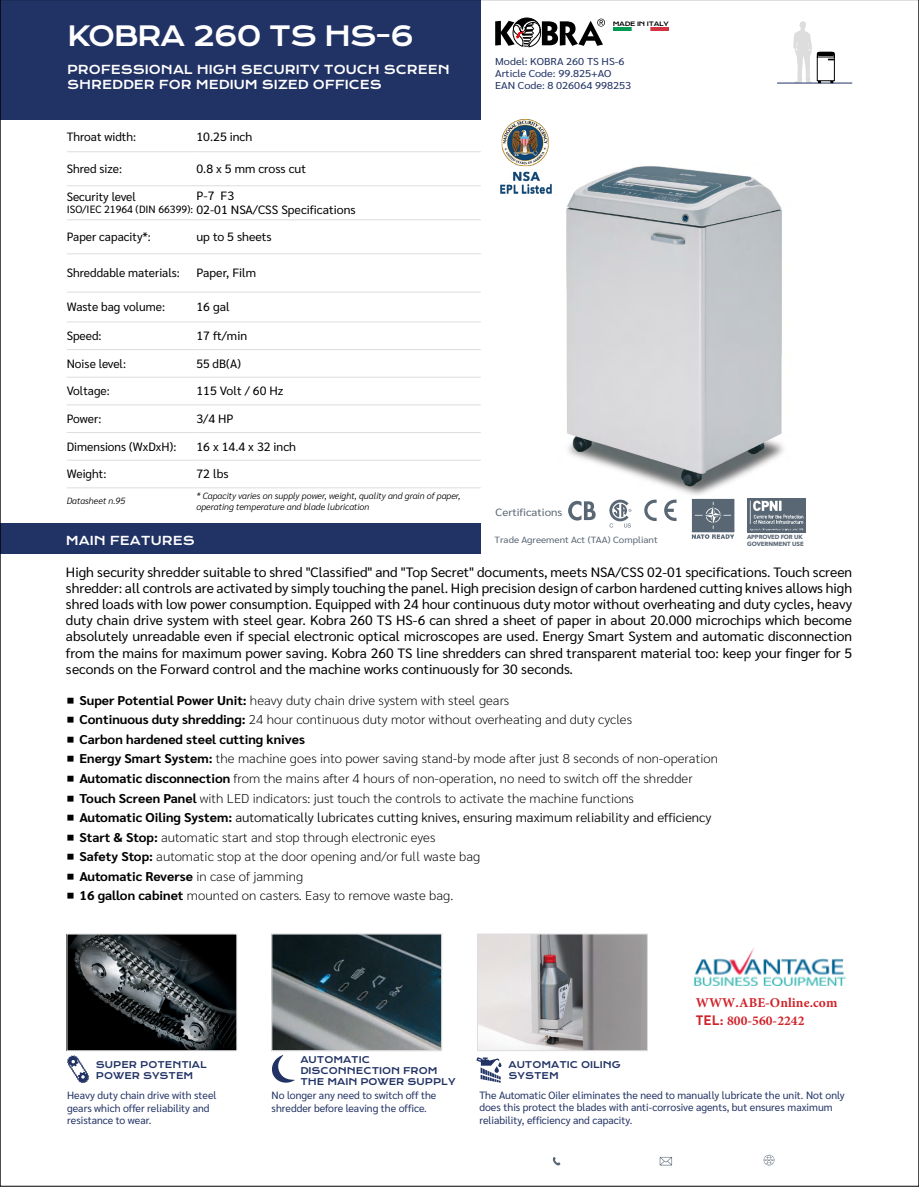
<style>
.page{position:relative;width:919px;height:1187px;background:#fff}
.page>*{position:absolute;margin:0;border:0;box-sizing:border-box;transform-origin:0 0}
.t1{font:27px "Krona One";letter-spacing:-.05em;color:#fff}
.t2{font:13.5px/16.2px "Sarabun";color:#000;text-align:justify}
.t3{font:700 13.5px/17.5px "Minion Pro";letter-spacing:.005em;color:#d1232a}
.t4{font:200 12.75px "Sarabun";color:#000;scale:1.05 1}
.t5{font:300 12.75px "Sarabun";color:#000;scale:1.05 1}
.t6{font:700 12.75px "Sarabun";color:#000;scale:1.05 1}
.t7{font:12px/14.4px "Sarabun";color:#000}
.t8{font:12px/15px "Krona One";color:#fff}
.t9{font:10.5px/12.6px "Sarabun";color:#213264}
.t10{font:10.5px "Sarabun";color:#000}
.t11{font:10.5px/12.6px "Sarabun";color:#213264;scale:1.1 1}
.t12{font:10.5px "Sarabun";color:#596774;scale:1.1 1}
.t13{font:9.9px/12px "Sarabun";color:#213264;scale:1.1 1}
.t14{font:italic 300 9px/10.8px "Sarabun";color:#000}
.t15{font:9px/10.8px "Krona One";color:#213264}
.t16{font:9px "Sarabun";color:#596774;scale:1.1 1}
.t17{font:700 6px/7.2px "Avenir Next";letter-spacing:-.01em;color:#596774}
.t18{font:5.85px "Krona One";letter-spacing:-.05em;color:#000;scale:1.08 1}
.s1{font-weight:400;font-size:12px}
.s2{font-weight:700}
.s3{font-weight:200}
.s4{font-family:"DIN"}
</style>
<div class="page">
<img style="left:566px;top:166px;width:218px;height:329px">
<div style="left:0;top:0;width:480px;height:120px;background:#213264"></div>
<svg style="left:644px;top:499px;width:12px;height:22px"></svg>
<svg style="left:664px;top:499px;width:12px;height:22px"></svg>
<svg style="left:609px;top:499px;width:22px;height:28px"></svg>
<svg style="left:568px;top:501px;width:27px;height:19px"></svg>
<div style="left:0;top:523px;width:480px;height:31px;background:#213264"></div>
<hr style="left:777px;top:83px;width:75px;height:1px;background:#213264">
<svg style="left:792px;top:21px;width:42px;height:62px"></svg>
<img style="left:479px;top:935px;width:166px;height:113px">
<div style="left:477px;top:933px;width:170px;height:117px;border:1px solid #ddddde"></div>
<svg style="left:476px;top:1057px;width:25px;height:25px"></svg>
<img style="left:69px;top:935px;width:166px;height:113px">
<div style="left:67px;top:933px;width:170px;height:117px;border:1px solid #ddddde"></div>
<svg style="left:67px;top:1055px;width:22px;height:28px"></svg>
<img style="left:500px;top:120px;width:52px;height:74px">
<svg style="left:552px;top:1157px;width:8px;height:8px"></svg>
<svg style="left:659px;top:1156px;width:13px;height:9px"></svg>
<svg style="left:763px;top:1154px;width:12px;height:11px"></svg>
<img style="left:613px;top:28px;width:55px;height:3px">
<svg style="left:495px;top:17px;width:110px;height:30px"></svg>
<hr style="left:67px;top:151px;width:129px;height:1px;background:#ddddde">
<hr style="left:67px;top:185px;width:129px;height:1px;background:#ddddde">
<hr style="left:67px;top:219px;width:129px;height:1px;background:#ddddde">
<hr style="left:67px;top:253px;width:129px;height:1px;background:#ddddde">
<hr style="left:67px;top:292px;width:129px;height:1px;background:#ddddde">
<hr style="left:67px;top:321px;width:129px;height:1px;background:#ddddde">
<hr style="left:67px;top:349px;width:129px;height:1px;background:#ddddde">
<hr style="left:67px;top:377px;width:129px;height:1px;background:#ddddde">
<hr style="left:67px;top:404px;width:129px;height:1px;background:#ddddde">
<hr style="left:67px;top:432px;width:129px;height:1px;background:#ddddde">
<hr style="left:67px;top:460px;width:129px;height:1px;background:#ddddde">
<hr style="left:67px;top:487px;width:129px;height:1px;background:#ddddde">
<hr style="left:196px;top:151px;width:284px;height:1px;background:#ddddde">
<hr style="left:196px;top:185px;width:284px;height:1px;background:#ddddde">
<hr style="left:196px;top:219px;width:284px;height:1px;background:#ddddde">
<hr style="left:196px;top:253px;width:284px;height:1px;background:#ddddde">
<hr style="left:196px;top:292px;width:284px;height:1px;background:#ddddde">
<hr style="left:196px;top:321px;width:284px;height:1px;background:#ddddde">
<hr style="left:196px;top:349px;width:284px;height:1px;background:#ddddde">
<hr style="left:196px;top:377px;width:284px;height:1px;background:#ddddde">
<hr style="left:196px;top:404px;width:284px;height:1px;background:#ddddde">
<hr style="left:196px;top:432px;width:284px;height:1px;background:#ddddde">
<hr style="left:196px;top:460px;width:284px;height:1px;background:#ddddde">
<hr style="left:196px;top:487px;width:284px;height:1px;background:#ddddde">
<img style="left:273px;top:935px;width:167px;height:113px">
<div style="left:271px;top:933px;width:171px;height:117px;border:1px solid #ddddde"></div>
<svg style="left:272px;top:1055px;width:23px;height:28px"></svg>
<img style="left:691px;top:498px;width:44px;height:41px">
<img style="left:747px;top:498px;width:58px;height:34px">
<img style="left:694px;top:947px;width:152px;height:39px">
<h1 class="t1" style="left:67px;top:19px;width:349px">KOBRA 260 TS HS-6</h1>
<p class="t8" style="left:67px;top:62px;width:384px">PROFESSIONAL HIGH SECURITY TOUCH SCREEN<br>SHREDDER FOR MEDIUM SIZED OFFICES</p>
<p class="t7" style="left:67px;top:130px;width:71px">Throat width:</p>
<p class="t7" style="left:196px;top:130px;width:57px">10.25 inch</p>
<p class="t7" style="left:67px;top:162px;width:57px">Shred size:</p>
<p class="t7" style="left:196px;top:162px;width:111px">0.8 x 5 mm cross cut</p>
<p class="t7" style="left:67px;top:189px;width:71px">Security level</p>
<p class="t10" style="left:67px;top:204px;width:128px">ISO/IEC 21964 (DIN 66399):</p>
<p class="t7" style="left:196px;top:189px;width:161px">P-7 F3<br>02-01 NSA/CSS Specifications</p>
<p class="t7" style="left:67px;top:230px;width:86px">Paper capacity*:</p>
<p class="t7" style="left:196px;top:230px;width:77px">up to 5 sheets</p>
<p class="t7" style="left:67px;top:266px;width:114px">Shreddable materials:</p>
<p class="t7" style="left:196px;top:266px;width:61px">Paper, Film</p>
<p class="t7" style="left:67px;top:300px;width:100px">Waste bag volume:</p>
<p class="t7" style="left:196px;top:300px;width:35px">16 gal</p>
<p class="t7" style="left:67px;top:329px;width:36px">Speed:</p>
<p class="t7" style="left:196px;top:329px;width:52px">17 ft/min</p>
<p class="t7" style="left:67px;top:356px;width:61px">Noise level:</p>
<p class="t7" style="left:196px;top:356px;width:46px">55 dB(A)</p>
<p class="t7" style="left:67px;top:384px;width:45px">Voltage:</p>
<p class="t7" style="left:196px;top:384px;width:88px">115 Volt / 60 Hz</p>
<p class="t7" style="left:67px;top:412px;width:36px">Power:</p>
<p class="t7" style="left:196px;top:412px;width:39px">3/4 HP</p>
<p class="t7" style="left:67px;top:439px;width:111px">Dimensions (WxDxH):</p>
<p class="t7" style="left:196px;top:439px;width:101px">16 x 14.4 x 32 inch</p>
<p class="t7" style="left:67px;top:467px;width:41px">Weight:</p>
<p class="t7" style="left:196px;top:467px;width:34px">72 lbs</p>
<p class="t14" style="left:67px;top:496px;width:60px">Datasheet n.95</p>
<p class="t14" style="left:196px;top:490px;width:265px">* Capacity varies on supply power, weight, quality and grain of paper, operating temperature and blade lubrication</p>
<p class="t18" style="left:612px;top:20px;width:53px">MADE IN ITALY</p>
<p class="t13" style="left:495px;top:56px;width:125px">Model: KOBRA 260 TS HS-6<br>Article Code: 99.825+AO<br>EAN Code: 8 026064 998253</p>
<p class="t11" style="left:579px;top:60px;width:82px">99.825<br>8 026064 998253</p>
<p class="t12" style="left:495px;top:506px;width:62px">Certifications</p>
<p class="t8" style="left:66px;top:533px;width:130px">MAIN FEATURES</p>
<p class="t16" style="left:494px;top:534px;width:150px">Trade Agreement Act (TAA) Compliant</p>
<p class="t17" style="left:747px;top:533px;width:58px">APPROVED FOR UK<br>GOVERNMENT USE</p>
<p class="t2" style="left:66px;top:564px;width:787px">High security shredder suitable to shred "Classified" and "Top Secret" documents, meets NSA/CSS 02-01 specifications. Touch screen shredder: all controls are activated by simply touching the panel. High precision design of carbon hardened cutting knives allows high shred loads with low power consumption. Equipped with 24 hour continuous duty motor without overheating and duty cycles, heavy duty chain drive system with steel gear. Kobra 260 TS HS-6 can shred a sheet of paper in about 20.000 microchips which become absolutely unreadable even if special electronic optical microscopes are used. Energy Smart System and automatic disconnection from the mains for maximum power saving. Kobra 260 TS line shredders can shred transparent material too: keep your finger for 5 seconds on the Forward control and the machine works continuously for 30 seconds.</p>
<p class="t4" style="left:67px;top:692px;width:423px"><span class="s1">■</span> <span class="s2">Super Potential Power Unit:</span> heavy duty chain drive system with steel gears</p>
<p class="t4" style="left:67px;top:712px;width:540px"><span class="s1">■</span> <span class="s2">Continuous duty shredding:</span> 24 hour continuous duty motor without overheating and duty cycles</p>
<p class="t6" style="left:67px;top:732px;width:228px"><span class="s1">■</span> Carbon hardened steel cutting knives</p>
<p class="t4" style="left:67px;top:751px;width:621px"><span class="s1">■</span> <span class="s2">Energy Smart System:</span> the machine goes into power saving stand-by mode after just 8 seconds of non-operation</p>
<p class="t4" style="left:67px;top:771px;width:597px"><span class="s1">■</span> <span class="s2">Automatic disconnection</span> from the mains after 4 hours of non-operation, no need to switch off the shredder</p>
<p class="t4" style="left:67px;top:790px;width:541px"><span class="s1">■</span> <span class="s2">Touch Screen Panel</span> with LED indicators: just touch the controls to activate the machine functions</p>
<p class="t5" style="left:67px;top:810px;width:615px"><span class="s1">■</span> <span class="s2">Automatic Oiling System:</span> automatically lubricates cutting knives, ensuring maximum reliability and efficiency</p>
<p class="t4" style="left:67px;top:829px;width:352px"><span class="s1">■</span> <span class="s2">Start &amp; Stop:</span> automatic start and stop through electronic eyes</p>
<p class="t4" style="left:67px;top:849px;width:395px"><span class="s1">■</span> <span class="s2">Safety Stop:</span> automatic stop at the door opening and/or full waste bag</p>
<p class="t6" style="left:67px;top:868px;width:227px"><span class="s1">■</span> Automatic Reverse <span class="s3">in case of jamming</span></p>
<p class="t4" style="left:67px;top:888px;width:369px"><span class="s1">■</span> <span class="s2">16 gallon cabinet</span> mounted on casters. Easy to remove waste bag.</p>
<p class="t15" style="left:96px;top:1059px;width:112px">SUPER POTENTIAL<br>POWER SYSTEM</p>
<p class="t15" style="left:300px;top:1054px;width:157px">AUTOMATIC<br>DISCONNECTION FROM<br>THE MAIN POWER SUPPLY</p>
<p class="t9" style="left:67px;top:1089px;width:151px">Heavy duty chain drive with steel gears which offer reliability and resistance to wear.</p>
<p class="t9" style="left:271px;top:1089px;width:166px">No longer any need to switch off the shredder before leaving the office.</p>
<p class="t15" style="left:508px;top:1059px;width:114px">AUTOMATIC OILING<br>SYSTEM</p>
<p class="t3" style="left:695px;top:993px;width:143px">WWW.ABE-Online.com<br><span class="s4">TEL:</span> 800-560-2242</p>
<p class="t9" style="left:479px;top:1088px;width:367px">The Automatic Oiler eliminates the need to manually lubricate the unit. Not only does this protect the blades with anti-corrosive agents, but ensures maximum reliability, efficiency and capacity.</p>
</div>
